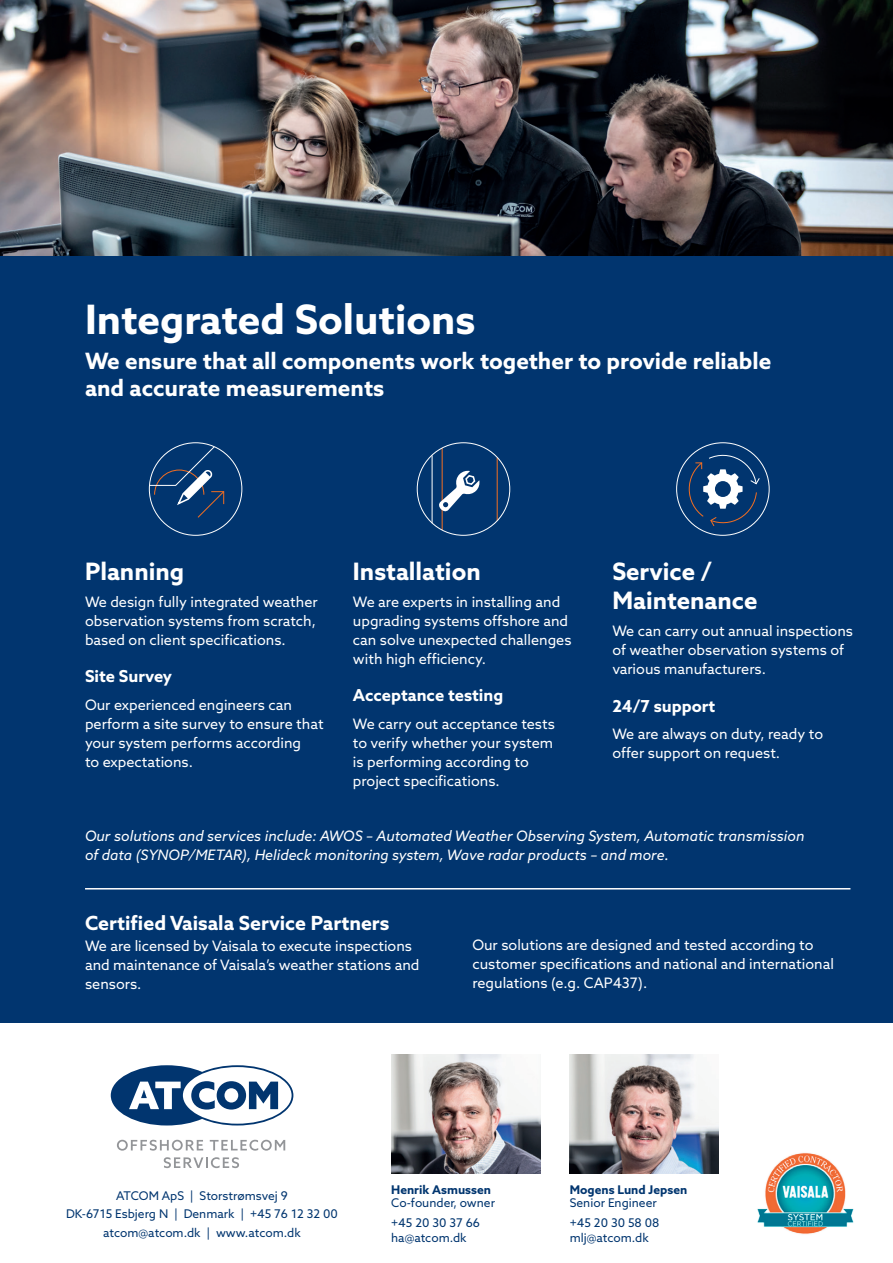
<style>
.page{position:relative;width:893px;height:1263px;background:#fff}
.page>*{position:absolute;margin:0;border:0;box-sizing:border-box;transform-origin:0 0}
.t1{font:700 40.5px "Azo Sans";color:#fff}
.t2{font:700 24px/29.1px "Azo Sans";color:#fff}
.t3{font:700 22.5px/27px "Azo Sans";color:#fff}
.t4{font:700 19.5px "Azo Sans";color:#fff}
.t5{font:700 16.5px "Azo Sans";color:#fff}
.t6{font:14.4px/18.9px "Azo Sans";color:#fff}
.t7{font:italic 14.4px/18.9px "Azo Sans";color:#fff}
.t8{font:12px/19.2px "Azo Sans";color:#01356f}
.t9{font:700 12px "Azo Sans";color:#01356f}
</style>
<div class="page">
<img style="left:391px;top:1054px;width:149px;height:120px">
<div style="left:0;top:66px;width:893px;height:957px;background:#01356f"></div>
<img style="left:0;top:0;width:893px;height:255px">
<svg style="left:149px;top:446px;width:76px;height:72px"></svg>
<hr style="left:497px;top:458px;width:1px;height:63px;background:#f36e21">
<hr style="left:442px;top:448px;width:1px;height:82px;background:#f36e21">
<hr style="left:432px;top:455px;width:1px;height:68px;background:#fff">
<svg style="left:439px;top:470px;width:41px;height:42px"></svg>
<svg style="left:689px;top:454px;width:71px;height:73px"></svg>
<svg style="left:111px;top:1065px;width:182px;height:60px"></svg>
<svg style="left:117px;top:1140px;width:86px;height:10px"></svg>
<svg style="left:210px;top:1140px;width:75px;height:10px"></svg>
<svg style="left:164px;top:1157px;width:75px;height:11px"></svg>
<hr style="left:85px;top:888px;width:765px;height:1px;background:#fff">
<img style="left:757px;top:1152px;width:97px;height:83px">
<img style="left:570px;top:1054px;width:149px;height:120px">
<h1 class="t1" style="left:85px;top:293px;width:392px">Integrated Solutions</h1>
<h3 class="t3" style="left:85px;top:348px;width:688px">We ensure that all components work together to provide reliable and accurate measurements</h3>
<h2 class="t2" style="left:85px;top:557px;width:101px">Planning</h2>
<p class="t6" style="left:85px;top:592px;width:234px">We design fully integrated weather observation systems from scratch, based on client specifications.</p>
<p class="t5" style="left:85px;top:666px;width:89px">Site Survey</p>
<p class="t6" style="left:85px;top:695px;width:240px">Our experienced engineers can perform a site survey to ensure that your system performs according<br>to expectations.</p>
<h2 class="t2" style="left:353px;top:557px;width:129px">Installation</h2>
<p class="t6" style="left:353px;top:592px;width:220px">We are experts in installing and upgrading systems offshore and can solve unexpected challenges with high efficiency.</p>
<p class="t5" style="left:353px;top:684px;width:152px">Acceptance testing</p>
<p class="t6" style="left:353px;top:714px;width:203px">We carry out acceptance tests to verify whether your system is performing according to project specifications.</p>
<h2 class="t2" style="left:612px;top:557px;width:147px">Service /<br>Maintenance</h2>
<p class="t6" style="left:612px;top:621px;width:242px">We can carry out annual inspections of weather observation systems of various manufacturers.</p>
<p class="t5" style="left:612px;top:695px;width:105px">24/7 support</p>
<p class="t6" style="left:612px;top:724px;width:212px">We are always on duty, ready to offer support on request.</p>
<p class="t7" style="left:85px;top:826px;width:721px">Our solutions and services include: AWOS – Automated Weather Observing System, Automatic transmission of data (SYNOP/METAR), Helideck monitoring system, Wave radar products – and more.</p>
<h3 class="t4" style="left:85px;top:910px;width:306px">Certified Vaisala Service Partners</h3>
<p class="t6" style="left:85px;top:936px;width:336px">We are licensed by Vaisala to execute inspections and maintenance of Vaisala’s weather stations and sensors.</p>
<p class="t6" style="left:472px;top:935px;width:363px">Our solutions are designed and tested according to customer specifications and national and international regulations (e.g. CAP437).</p>
<p class="t8" style="left:66px;top:1187px;width:273px;line-height:18.1px;text-align:center">ATCOM ApS | Storstrømsvej 9<br>DK-6715 Esbjerg N | Denmark | +45 76 12 32 00 atcom@atcom.dk | www.atcom.dk</p>
<p class="t9" style="left:391px;top:1181px;width:101px">Henrik Asmussen</p>
<p class="t8" style="left:391px;top:1193px;width:105px">Co-founder, owner +45 20 30 37 66</p>
<p class="t8" style="left:391px;top:1227px;width:77px">ha@atcom.dk</p>
<p class="t9" style="left:570px;top:1181px;width:119px">Mogens Lund Jepsen</p>
<p class="t8" style="left:570px;top:1193px;width:91px">Senior Engineer +45 20 30 58 08</p>
<p class="t8" style="left:570px;top:1227px;width:80px">mlj@atcom.dk</p>
</div>
